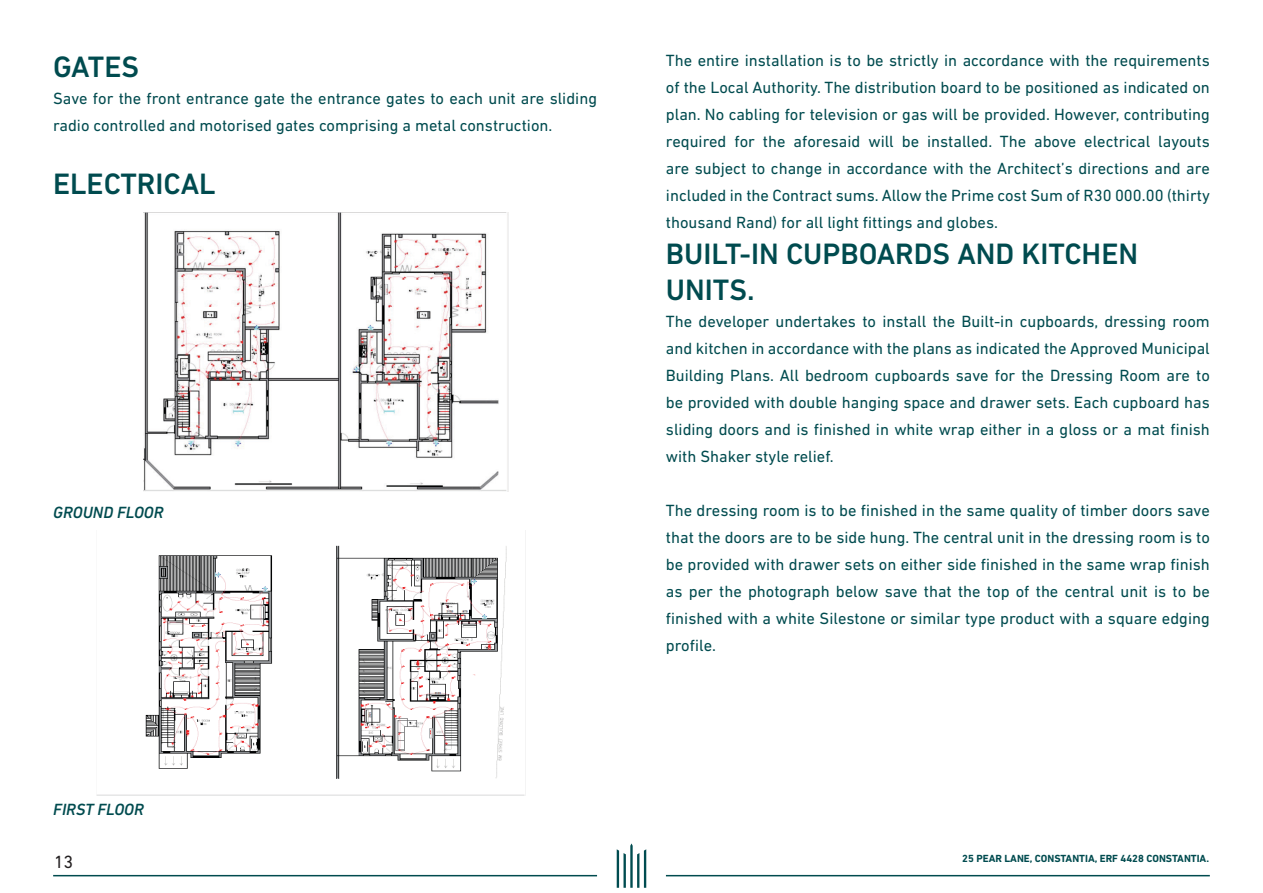
<style>
.page{position:relative;width:1263px;height:893px;background:#fff}
.page>*{position:absolute;margin:0;border:0;box-sizing:border-box;transform-origin:0 0}
.t1{font:500 30px/36px "DIN Next LT Pro";color:#004b4f}
.t2{font:18px "DIN Next LT Pro";color:#231f20}
.t3{font:16.5px/27px "DIN Next LT Pro";color:#004b4f;text-align:justify}
.t4{font:italic 500 16.5px "DIN Next LT Pro";color:#004b4f}
.t5{font:700 10.5px "DIN Next LT Pro";color:#004b4f}
</style>
<div class="page">
<svg style="left:617px;top:843px;width:29px;height:45px"></svg>
<hr style="left:53px;top:875px;width:544px;height:1px;background:#004b4f">
<hr style="left:666px;top:875px;width:544px;height:1px;background:#004b4f">
<img style="left:143px;top:213px;width:365px;height:279px">
<img style="left:97px;top:545px;width:427px;height:250px">
<p class="t1" style="left:53px;top:48px;width:88px">GATES</p>
<p class="t3" style="left:53px;top:84px;width:545px">Save for the front entrance gate the entrance gates to each unit are sliding radio controlled and motorised gates comprising a metal construction.</p>
<p class="t1" style="left:53px;top:165px;width:164px">ELECTRICAL</p>
<p class="t4" style="left:53px;top:502px;width:112px">GROUND FLOOR</p>
<p class="t4" style="left:53px;top:799px;width:92px">FIRST FLOOR</p>
<p class="t2" style="left:54px;top:851px;width:21px">13</p>
<p class="t3" style="left:666px;top:47px;width:545px">The entire installation is to be strictly in accordance with the requirements of the Local Authority. The distribution board to be positioned as indicated on plan. No cabling for television or gas will be provided. However, contributing required for the aforesaid will be installed. The above electrical layouts are subject to change in accordance with the Architect’s directions and are included in the Contract sums. Allow the Prime cost Sum of R30 000.00 (thirty thousand Rand) for all light fittings and globes.</p>
<p class="t1" style="left:666px;top:236px;width:474px">BUILT-IN CUPBOARDS AND KITCHEN<br>UNITS.</p>
<p class="t3" style="left:666px;top:308px;width:545px">The developer undertakes to install the Built-in cupboards, dressing room and kitchen in accordance with the plans as indicated the Approved Municipal Building Plans. All bedroom cupboards save for the Dressing Room are to be provided with double hanging space and drawer sets. Each cupboard has sliding doors and is finished in white wrap either in a gloss or a mat finish with Shaker style relief.</p>
<p class="t3" style="left:666px;top:497px;width:545px">The dressing room is to be finished in the same quality of timber doors save that the doors are to be side hung. The central unit in the dressing room is to be provided with drawer sets on either side finished in the same wrap finish as per the photograph below save that the top of the central unit is to be finished with a white Silestone or similar type product with a square edging profile.</p>
<p class="t5" style="left:962px;top:853px;width:248px">25 PEAR LANE, CONSTANTIA, ERF 4428 CONSTANTIA.</p>
</div>
